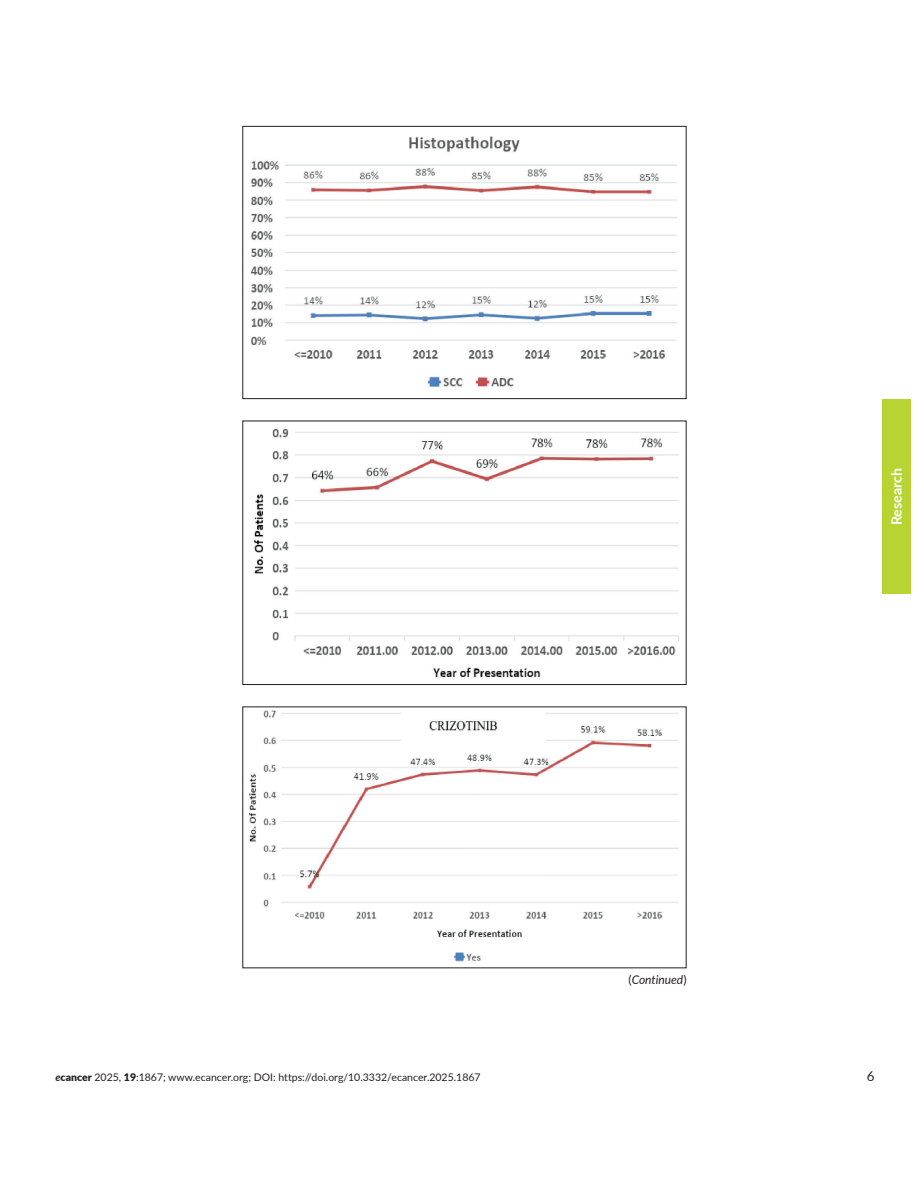
<style>
.page{position:relative;width:918px;height:1188px;background:#fff}
.page>*{position:absolute;margin:0;border:0;box-sizing:border-box;transform-origin:0 0}
.t1{font:700 14.25px "Lato";color:#fff}
.t2{font:13.5px "Lato";color:#231f20}
.t3{font:italic 12px "Lato";color:#231f20}
.t4{font:10.5px "Lato";color:#231f20}
.s1{font-style:normal}
.s2{font-weight:700;font-style:italic}
.s3{font-weight:900}
</style>
<div class="page">
<div style="left:882px;top:399px;width:29px;height:195px;background:#b8d432"></div>
<img style="left:251px;top:136px;width:426px;height:251px">
<div style="left:242px;top:126px;width:445px;height:273px;border:1px solid #231f20"></div>
<img style="left:254px;top:429px;width:425px;height:248px">
<div style="left:242px;top:421px;width:445px;height:264px;border:1px solid #231f20"></div>
<img style="left:249px;top:711px;width:429px;height:251px">
<h1 class="t1" style="left:886px;top:525px;width:59px;rotate:-90deg">Research</h1>
<p class="t3" style="left:628px;top:971px;width:60px"><span class="s1">(</span>Continued<span class="s1">)</span></p>
<p class="t4" style="left:56px;top:1070px;width:427px"><span class="s2">e</span><span class="s3">cancer</span> 2025, <span class="s3">19</span>:1867; www.ecancer.org; DOI: https://doi.org/10.3332/ecancer.2025.1867</p>
<p class="t2" style="left:867px;top:1067px;width:9px">6</p>
</div>
